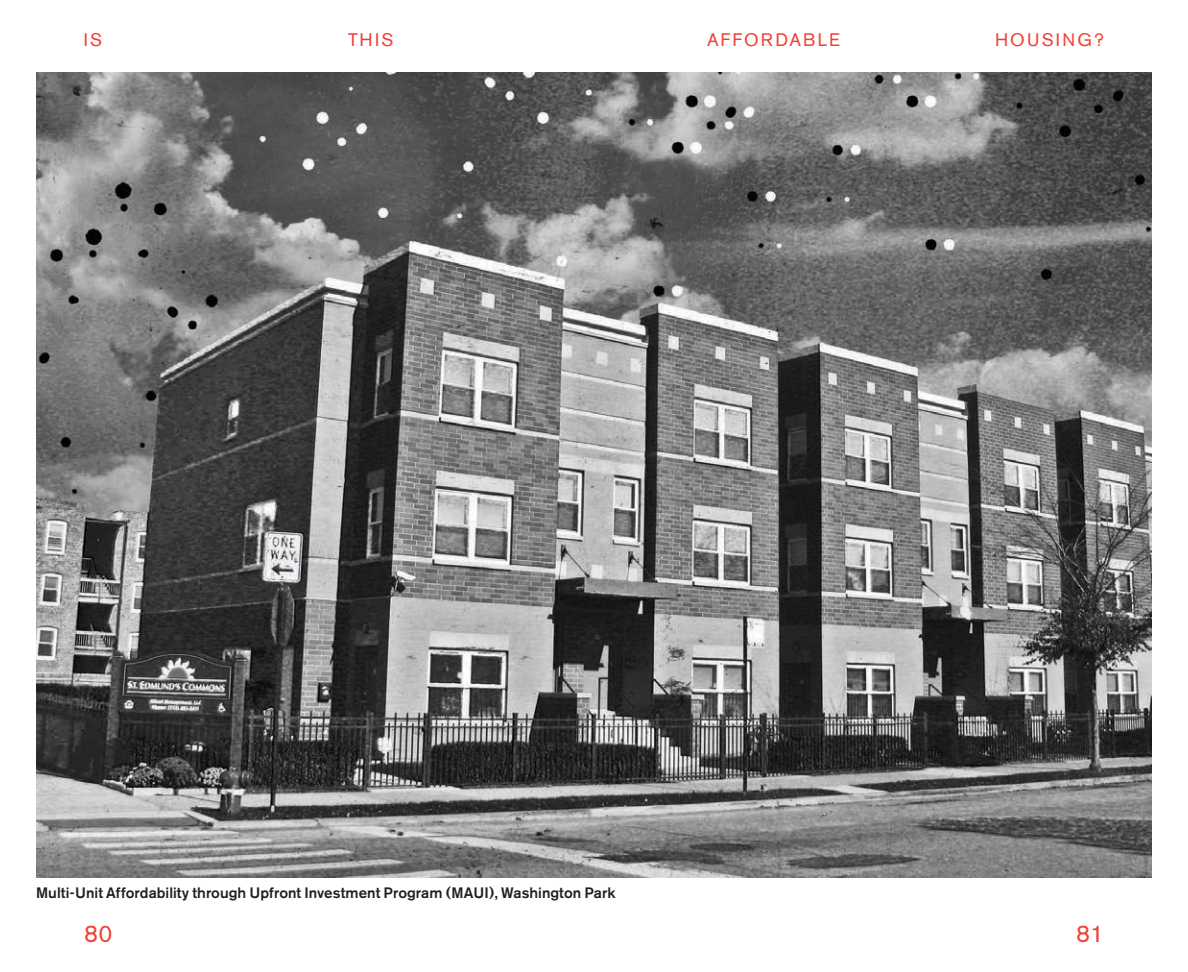
<style>
.page{position:relative;width:1188px;height:972px;background:#fff}
.page>*{position:absolute;margin:0;border:0;box-sizing:border-box;transform-origin:0 0}
.t1{font:24px "Akzidenz Grotesk BE";color:#ef4135}
.t2{font:18px "Akzidenz Grotesk BE";letter-spacing:.12em;color:#ef4135}
.t3{font:18px "Akzidenz Grotesk BE";letter-spacing:.1em;color:#ef4135}
._7_5_9{font:500 15px "Akzidenz Grotesk BE";color:#231f20}
</style>
<div class="page">
<img style="left:36px;top:72px;width:1116px;height:805px">
<p class="t2" style="left:84px;top:29px;width:20px">IS</p>
<p class="t2" style="left:348px;top:29px;width:47px">THIS</p>
<p class="t3" style="left:707px;top:29px;width:134px">AFFORDABLE</p>
<p class="t2" style="left:995px;top:29px;width:110px">HOUSING?</p>
<p class="_7_5_9" style="left:36px;top:884px;width:581px">Multi-Unit Affordability through Upfront Investment Program (MAUI), Washington Park</p>
<h1 class="t1" style="left:84px;top:919px;width:30px">80</h1>
<h1 class="t1" style="left:1076px;top:919px;width:29px">81</h1>
</div>
